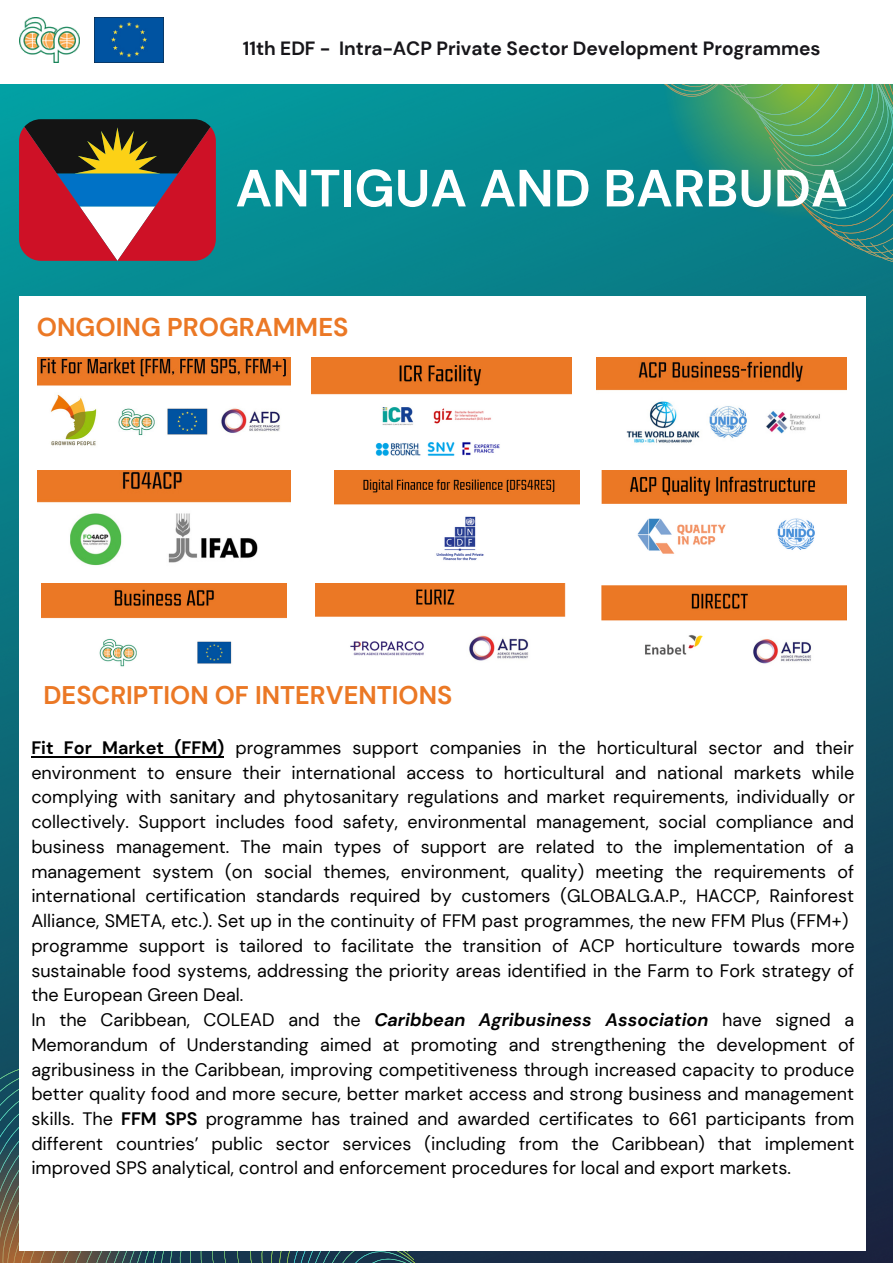
<style>
.page{position:relative;width:893px;height:1264px;background:#fff}
.page>*{position:absolute;margin:0;border:0;box-sizing:border-box;transform-origin:0 0}
.t1{font:700 52.2px "DM Sans";color:#fff}
.t2{font:700 25.65px "DM Sans";color:#eb7825}
.t3{font:700 25.5px "DM Sans";color:#eb7825}
.t4{font:700 19.2px "DM Sans";color:#17161a}
.t5{font:18px/24.8px "DM Sans";color:#000}
.s1{font-weight:700}
.s2{font-weight:700;font-style:italic}
</style>
<div class="page">
<img style="left:0;top:84px;width:892px;height:1178px">
<div style="left:586px;top:186px;width:164px;height:110px;background:#097f89"></div>
<svg style="left:582px;top:84px;width:121px;height:102px;background:#0b8a8e"></svg>
<svg style="left:703px;top:84px;width:47px;height:160px;background:#248e7a"></svg>
<svg style="left:750px;top:84px;width:142px;height:285px;background:#2e8e74"></svg>
<svg style="left:419px;top:1250px;width:175px;height:12px;background:#2b3e56"></svg>
<svg style="left:208px;top:1250px;width:211px;height:12px;background:#335462"></svg>
<svg style="left:0;top:1050px;width:208px;height:212px;background:#4d5d59"></svg>
<img style="left:95px;top:17px;width:68px;height:45px">
<img style="left:19px;top:17px;width:61px;height:45px">
<div style="left:19px;top:296px;width:846px;height:954px;background:#fff"></div>
<img style="left:37px;top:471px;width:253px;height:95px">
<img style="left:37px;top:358px;width:253px;height:88px">
<img style="left:334px;top:471px;width:245px;height:90px">
<img style="left:41px;top:584px;width:245px;height:83px">
<img style="left:601px;top:585px;width:245px;height:79px">
<svg style="left:19px;top:119px;width:197px;height:142px;background:#893b45"></svg>
<img style="left:311px;top:358px;width:260px;height:98px">
<img style="left:596px;top:358px;width:250px;height:85px">
<img style="left:315px;top:584px;width:250px;height:77px">
<img style="left:601px;top:471px;width:245px;height:83px">
<hr style="left:32px;top:756px;width:192px;height:1px;background:#000">
<p class="t4" style="left:243px;top:36px;width:579px">11th EDF - Intra-ACP Private Sector Development Programmes</p>
<p class="t1" style="left:235px;top:155px;width:613px">ANTIGUA AND BARBUDA</p>
<p class="t2" style="left:37px;top:310px;width:313px">ONGOING PROGRAMMES</p>
<p class="t3" style="left:43px;top:679px;width:410px">DESCRIPTION OF INTERVENTIONS</p>
<p class="t5" style="left:31px;top:735px;width:825px"><span class="s1">Fit For Market (FFM)</span> programmes support companies in the horticultural sector and their environment to ensure their intern ational access to horticultural and national markets while complying with sanitary and phytosanitary regulations and market requirements, individually or collectively. Support includes food safety, environmental management, social compliance and business management. The main types of support are related to the implementation of a management system (on social themes, environment, quality) meeting the requirements of international certification standards required by customers (GLOBALG.A.P., HACCP, Rainforest Alliance, SMETA, etc.). Set up in the continuity of FFM past programmes, the new FFM Plus (FFM+) programme support is tailored to facilitate the transition of ACP horticulture towards more sustainable food systems, addressing the priority areas identified in the Farm to Fork strategy of the European Green Deal.<br>In the Caribbean, COLEAD and the <span class="s2">Caribbean Agribusiness Association</span> have signed a Memorandum of Understanding aimed at promoting and strengthening the development of agribusiness in the Caribbean, improving competitiveness through increased capacity to produce better quality food and more secure, better market access and strong business and management skills. The <span class="s1">FFM SPS</span> programme has trained and awarded certificates to 661 participants from different countries’ public sector services (including from the Caribbean) that implement improved SPS analytical, control and enforcement procedures for local and export markets.</p>
</div>
